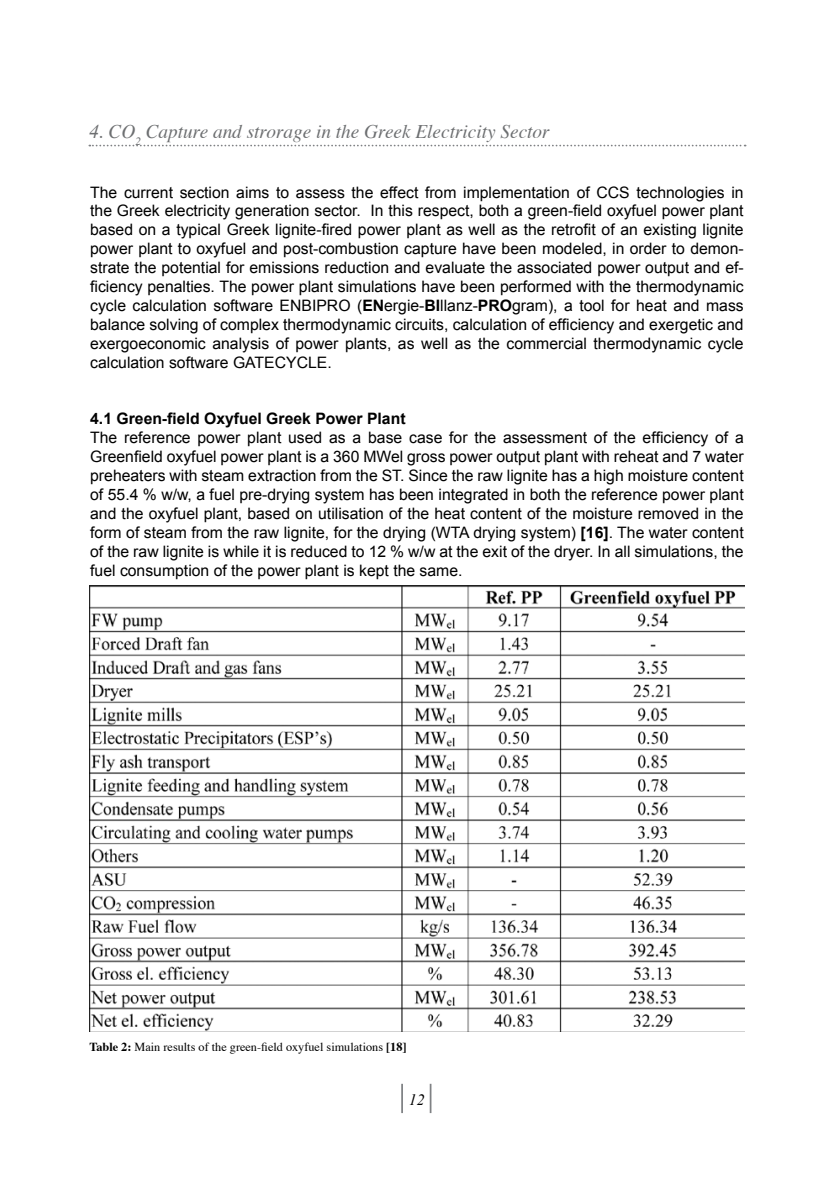
<style>
.page{position:relative;width:834px;height:1191px;background:#fff}
.page>*{position:absolute;margin:0;border:0;box-sizing:border-box;transform-origin:0 0}
.t1{font:italic 19.25px "Times";color:#6d6f71}
.t2{font:15.75px/18.9px "Arial";color:#000;text-align:justify}
.t3{font:italic 15.75px "Times New Roman";color:#000}
.t4{font:12.25px "Times";color:#000}
.s1{font-weight:700}
</style>
<div class="page">
<hr style="left:401px;top:1083px;width:2px;height:30px;background:#808285">
<hr style="left:429px;top:1083px;width:2px;height:30px;background:#808285">
<svg style="left:89px;top:145px;width:656px;height:1px"></svg>
<img style="left:89px;top:585px;width:655px;height:447px">
<p class="t1" style="left:89px;top:114px;width:462px">4. CO<sub>2</sub> Capture and strorage in the Greek Electricity Sector</p>
<p class="t2" style="left:90px;top:183px;width:655px">The current section aims to assess the effect from implementation of CCS technologies in the Greek electricity generation sector. In this respect, both a green-field oxyfuel power plant based on a typical Greek lignite-fired power plant as well as the retrofit of an existing lignite power plant to oxyfuel and post-combustion capture have been modeled, in order to demon&shy;strate the potential for emissions reduction and evaluate the associated power output and ef&shy;ficiency penalties. The power plant simulations have been performed with the thermodynamic cycle calculation software ENBIPRO (<span class="s1">EN</span>ergie-<span class="s1">BI</span>llanz-<span class="s1">PRO</span>gram), a tool for heat and mass balance solving of complex thermodynamic circuits, calculation of efficiency and exergetic and exergoeconomic analysis of power plants, as well as the commercial thermodynamic cycle calculation software GATECYCLE.</p>
<p class="t2" style="left:90px;top:409px;width:655px;text-align:left"><span class="s1">4.1 Green-field Oxyfuel Greek Power Plant<br></span>The reference power plant used as a base case for the assessment of the efficiency of a Greenfield oxyfuel power plant is a 360 MWel gross power output plant with reheat and 7 water preheaters with steam extraction from the ST. Since the raw lignite has a high moisture content of 55.4 % w/w, a fuel pre-drying system has been integrated in both the reference power plant and the oxyfuel plant, based on utilisation of the heat content of the moisture removed in the form of steam from the raw lignite, for the drying (WTA drying system) <span class="s1">[16]</span>. The water content of the raw lignite is while it is reduced to 12 % w/w at the exit of the dryer. In all simulations, the fuel consumption of the power plant is kept the same.</p>
<p class="t4" style="left:89px;top:1035px;width:318px"><span class="s1">Table 2:</span> Main results of the green-field oxyfuel simulations <span class="s1">[18]</span></p>
<p class="t3" style="left:409px;top:1090px;width:17px">12</p>
</div>
